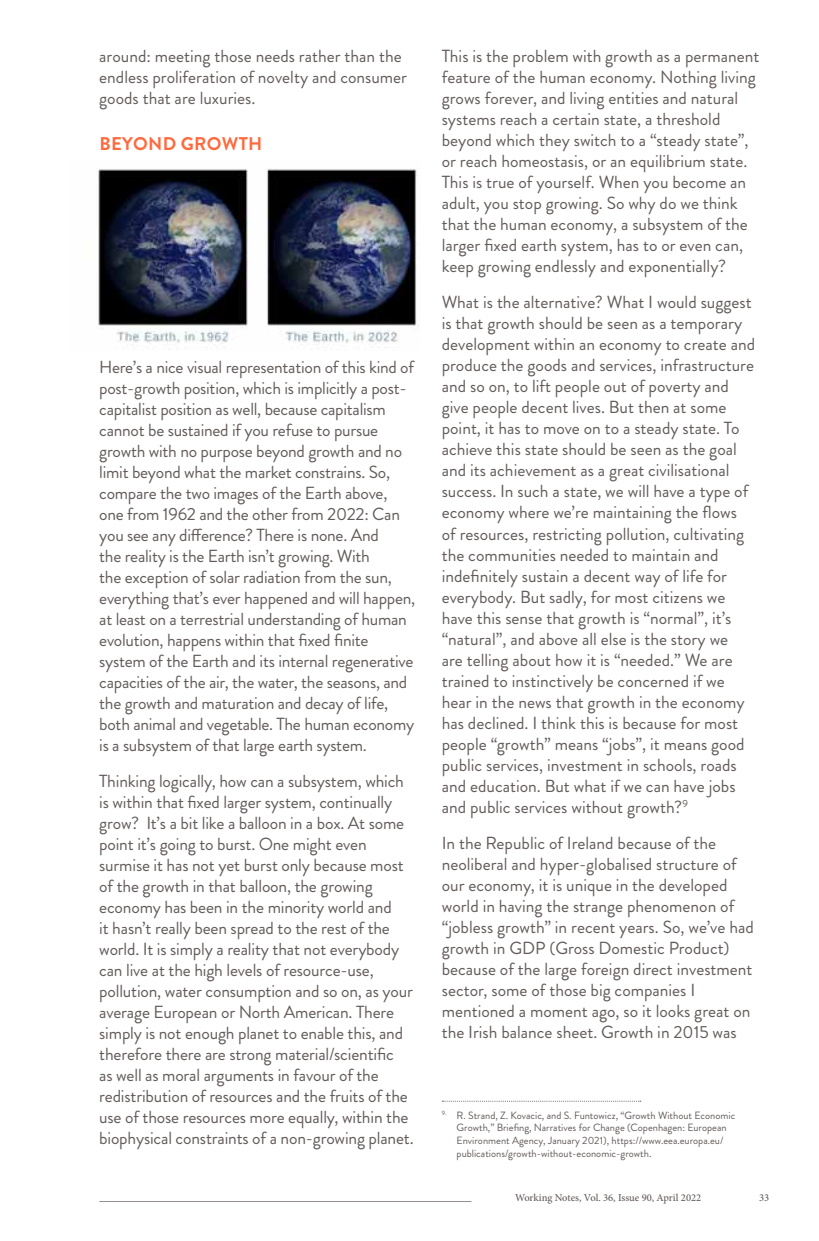
<style>
.page{position:relative;width:819px;height:1241px;background:#fff}
.page>*{position:absolute;margin:0;border:0;box-sizing:border-box;transform-origin:0 0}
.t1{font:700 18.38px "Brandon Grotesque";letter-spacing:.02em;color:#ff693e}
.t2{font:17.5px/21px "Brandon Grotesque";color:#625b59}
.t3{font:10.5px/12.6px "Brandon Grotesque";color:#625b59}
.t4{font:500 10.5px "Minion Pro";letter-spacing:-.005em;color:#625b59}
</style>
<div class="page">
<hr style="left:100px;top:1200px;width:371px;height:1px;background:#978d94">
<svg style="left:442px;top:1100px;width:198px;height:1px"></svg>
<img style="left:98px;top:168px;width:321px;height:181px">
<p class="t2" style="left:99px;top:46px;width:309px">around: meeting those needs rather than the endless proliferation of novelty and consumer goods that are luxuries.</p>
<p class="t1" style="left:99px;top:131px;width:164px">BEYOND GROWTH</p>
<p class="t2" style="left:99px;top:357px;width:317px">Here’s a nice visual representation of this kind of post-growth position, which is implicitly a post&shy;capitalist position as well, because capitalism cannot be sustained if you refuse to pursue growth with no purpose beyond growth and no limit beyond what the market constrains. So, compare the two images of the Earth above, one from 1962 and the other from 2022: Can you see any difference? There is none. And<br>the reality is the Earth isn’t growing. With<br>the exception of solar radiation from the sun, everything that’s ever happened and will happen, at least on a terrestrial understanding of human evolution, happens within that fixed finite system of the Earth and its internal regenerative capacities of the air, the water, the seasons, and the growth and maturation and decay of life, both animal and vegetable. The human economy is a subsystem of that large earth system.</p>
<p class="t2" style="left:99px;top:770px;width:316px">Thinking logically, how can a subsystem, which is within that fixed larger system, continually grow? It’s a bit like a balloon in a box. At some point it’s going to burst. One might even surmise it has not yet burst only because most of the growth in that balloon, the growing economy has been in the minority world and<br>it hasn’t really been spread to the rest of the world. It is simply a reality that not everybody can live at the high levels of resource-use, pollution, water consumption and so on, as your average European or North American. There simply is not enough planet to enable this, and therefore there are strong material/scientific<br>as well as moral arguments in favour of the redistribution of resources and the fruits of the use of those resources more equally, within the biophysical constraints of a non-growing planet.</p>
<p class="t2" style="left:441px;top:46px;width:319px">This is the problem with growth as a permanent feature of the human economy. Nothing living grows forever, and living entities and natural systems reach a certain state, a threshold beyond which they switch to a “steady state”, or reach homeostasis, or an equilibrium state.<br>This is true of yourself. When you become an adult, you stop growing. So why do we think that the human economy, a subsystem of the larger fixed earth system, has to or even can, keep growing endlessly and exponentially?</p>
<p class="t2" style="left:441px;top:292px;width:315px">What is the alternative? What I would suggest is that growth should be seen as a temporary development within an economy to create and produce the goods and services, infrastructure and so on, to lift people out of poverty and give people decent lives. But then at some point, it has to move on to a steady state. To achieve this state should be seen as the goal and its achievement as a great civilisational success. In such a state, we will have a type of economy where we’re maintaining the flows of resources, restricting pollution, cultivating the communities needed to maintain and indefinitely sustain a decent way of life for everybody. But sadly, for most citizens we have this sense that growth is “normal”, it’s “natural”, and above all else is the story we<br>are telling about how it is “needed.” We are trained to instinctively be concerned if we hear in the news that growth in the economy has declined. I think this is because for most people “growth” means “jobs”, it means good public services, investment in schools, roads and education. But what if we can have jobs and public services without growth?<sup>9</sup></p>
<p class="t2" style="left:442px;top:832px;width:313px">In the Republic of Ireland because of the neoliberal and hyper-globalised structure of our economy, it is unique in the developed world in having the strange phenomenon of “jobless growth” in recent years. So, we’ve had growth in GDP (Gross Domestic Product) because of the large foreign direct investment sector, some of those big companies I mentioned a moment ago, so it looks great on the Irish balance sheet. Growth in 2015 was</p>
<p class="t3" style="left:456px;top:1108px;width:280px;text-indent:-15px"><sup>9.</sup> R. Strand, Z. Kovacic, and S. Funtowicz, “Growth Without Economic Growth,” Briefing, Narratives for Change (Copenhagen: European Environment Agency, January 2021), https://www.eea.europa.eu/ publications/growth-without-economic-growth.</p>
<p class="t4" style="left:515px;top:1190px;width:187px">Working Notes, Vol. 36, Issue 90, April 2022</p>
<p class="t4" style="left:759px;top:1190px;width:12px">33</p>
</div>
